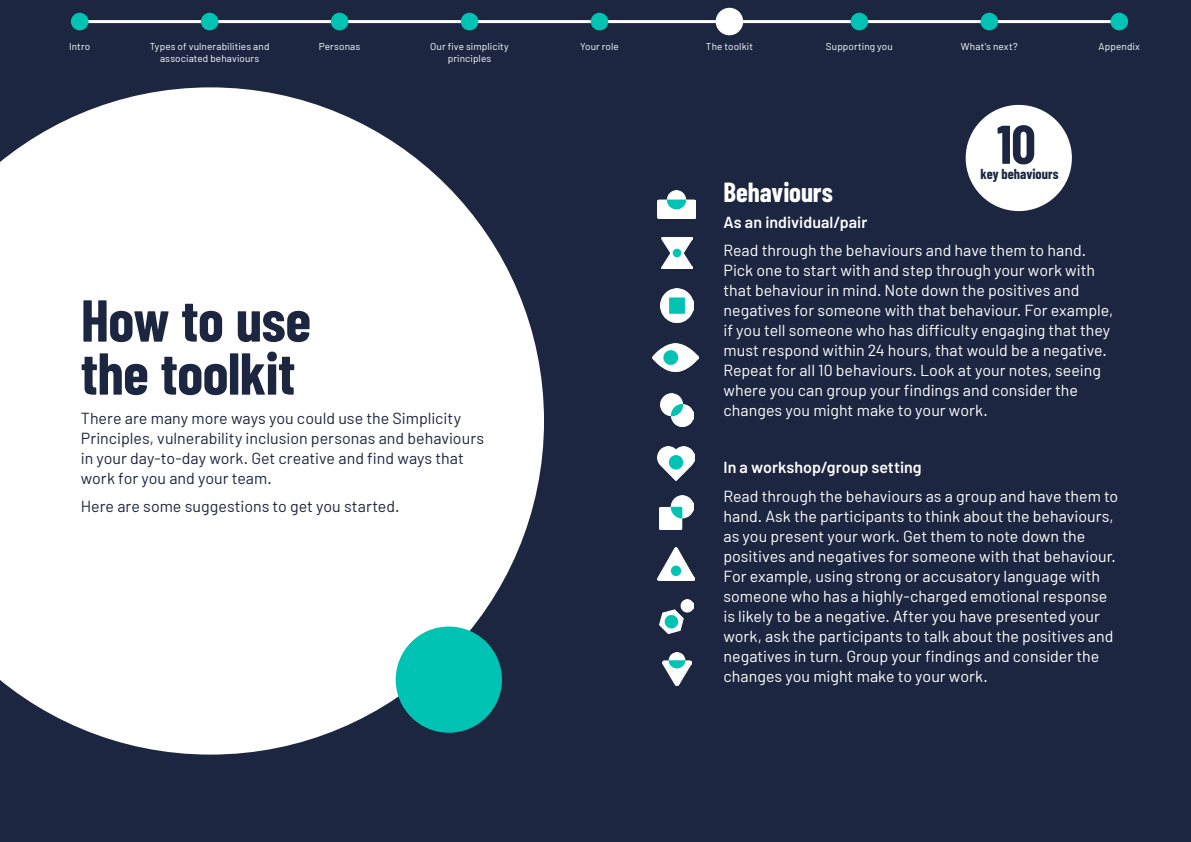
<style>
.page{position:relative;width:1191px;height:842px;background:#1c2640}
.page>*{position:absolute;margin:0;border:0;box-sizing:border-box;transform-origin:0 0}
.t1{font:700 59px/53px "Barlow Condensed";letter-spacing:-.01em;color:#1c2640}
.t2{font:700 54.4px "Barlow Condensed";color:#1c2640}
.t3{font:700 27px "Barlow Condensed";letter-spacing:-.005em;color:#fff}
.BODY{font:16px/20px "Barlow";color:#fff}
.BODY-2{font:16px/20px "Barlow";color:#1c2640}
.BODY-3{font:600 16px "Barlow";letter-spacing:.005em;color:#fff}
.t4{font:700 14px "Barlow Condensed";color:#1c2640}
.t5{font:10px/12.5px "Barlow";letter-spacing:.01em;color:#fff;text-align:center}
</style>
<div class="page">
<hr style="left:80px;top:20px;width:1039px;height:3px;background:#fff">
<div style="left:71px;top:13px;width:18px;height:17px;background:#00c3b3;border-radius:50%"></div>
<div style="left:201px;top:13px;width:17px;height:17px;background:#00c3b3;border-radius:50%"></div>
<div style="left:331px;top:13px;width:17px;height:17px;background:#00c3b3;border-radius:50%"></div>
<div style="left:461px;top:13px;width:17px;height:17px;background:#00c3b3;border-radius:50%"></div>
<div style="left:590px;top:13px;width:18px;height:17px;background:#00c3b3;border-radius:50%"></div>
<div style="left:850px;top:13px;width:18px;height:17px;background:#00c3b3;border-radius:50%"></div>
<div style="left:980px;top:13px;width:18px;height:17px;background:#00c3b3;border-radius:50%"></div>
<div style="left:1110px;top:13px;width:18px;height:17px;background:#00c3b3;border-radius:50%"></div>
<div style="left:715px;top:8px;width:28px;height:27px;background:#fff;border-radius:50%"></div>
<div style="left:965px;top:105px;width:106px;height:106px;background:#fff;border-radius:50%"></div>
<svg style="left:0;top:87px;width:544px;height:668px;background:#dfe0e4"></svg>
<img style="left:657px;top:190px;width:38px;height:29px">
<img style="left:661px;top:237px;width:32px;height:31px">
<img style="left:660px;top:288px;width:33px;height:34px">
<img style="left:652px;top:343px;width:46px;height:29px">
<img style="left:657px;top:447px;width:37px;height:34px">
<img style="left:660px;top:393px;width:33px;height:34px">
<img style="left:659px;top:600px;width:34px;height:33px">
<img style="left:663px;top:652px;width:28px;height:34px">
<img style="left:659px;top:495px;width:34px;height:34px">
<img style="left:657px;top:548px;width:38px;height:33px">
<div style="left:396px;top:626px;width:106px;height:107px;background:#00c3b3;border-radius:50%"></div>
<p class="t5" style="left:69px;top:40px;width:23px">Intro</p>
<p class="t5" style="left:150px;top:40px;width:121px">Types of vulnerabilities and associated behaviours</p>
<p class="t5" style="left:319px;top:40px;width:43px">Personas</p>
<p class="t5" style="left:430px;top:40px;width:80px">Our five simplicity principles</p>
<p class="t5" style="left:580px;top:40px;width:40px">Your role</p>
<p class="t5" style="left:706px;top:40px;width:49px">The toolkit</p>
<p class="t5" style="left:826px;top:40px;width:68px">Supporting you</p>
<p class="t5" style="left:961px;top:40px;width:58px">What’s next?</p>
<p class="t5" style="left:1098px;top:40px;width:43px">Appendix</p>
<h1 class="t1" style="left:81px;top:292px;width:232px">How to use the toolkit</h1>
<p class="BODY-2" style="left:81px;top:408px;width:405px">There are many more ways you could use the Simplicity Principles, vulnerability inclusion personas and behaviours in your day-to-day work. Get creative and find ways that work for you and your team.</p>
<p class="BODY-2" style="left:81px;top:496px;width:320px">Here are some suggestions to get you started.</p>
<p class="t2" style="left:996px;top:110px;width:40px">10</p>
<p class="t4" style="left:980px;top:165px;width:79px">key behaviours</p>
<h2 class="t3" style="left:723px;top:175px;width:111px">Behaviours</h2>
<p class="BODY-3" style="left:723px;top:212px;width:145px">As an individual/pair</p>
<p class="BODY" style="left:723px;top:240px;width:391px">Read through the behaviours and have them to hand.<br>Pick one to start with and step through your work with that behaviour in mind. Note down the positives and negatives for someone with that behaviour. For example, if you tell someone who has difficulty engaging that they must respond within 24 hours, that would be a negative.<br>Repeat for all 10 behaviours. Look at your notes, seeing where you can group your findings and consider the changes you might make to your work.</p>
<p class="BODY-3" style="left:723px;top:457px;width:200px">In a workshop/group setting</p>
<p class="BODY" style="left:723px;top:485px;width:396px">Read through the behaviours as a group and have them to hand. Ask the participants to think about the behaviours, as you present your work. Get them to note down the positives and negatives for someone with that behaviour.<br>For example, using strong or accusatory language with someone who has a highly-charged emotional response is likely to be a negative. After you have presented your work, ask the participants to talk about the positives and negatives in turn. Group your findings and consider the changes you might make to your work.</p>
</div>
